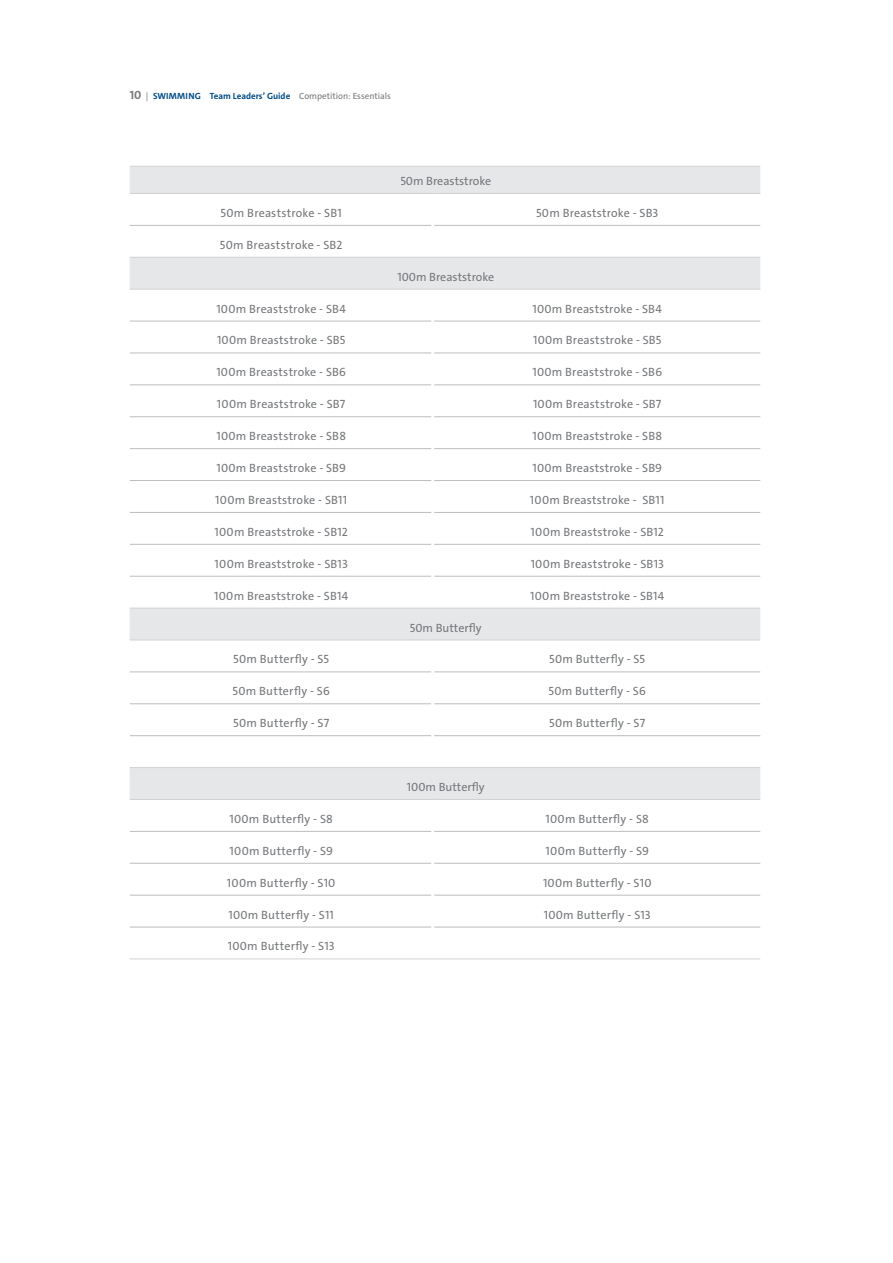
<style>
.page{position:relative;width:893px;height:1263px;background:#fff}
.page>*{position:absolute;margin:0;border:0;box-sizing:border-box;transform-origin:0 0}
.TB-texts-body-copy{font:12px "The Sans Rio 2016";letter-spacing:.015em;color:#76787b}
.TB-aside-subtitle{font:12px "The Sans Rio 2016";color:#76787b}
.t1{font:700 9px "The Sans Rio 2016";color:#004b87}
.s1{font-size:12px;color:#76787b}
.s2{font-weight:400;color:#76787b}
</style>
<div class="page">
<svg style="left:130px;top:167px;width:630px;height:632px"></svg>
<hr style="left:431px;top:194px;width:3px;height:31px;background:#fff">
<hr style="left:431px;top:225px;width:3px;height:32px;background:#fff">
<hr style="left:431px;top:290px;width:3px;height:31px;background:#fff">
<hr style="left:431px;top:321px;width:3px;height:32px;background:#fff">
<hr style="left:431px;top:353px;width:3px;height:32px;background:#fff">
<hr style="left:431px;top:385px;width:3px;height:32px;background:#fff">
<hr style="left:431px;top:417px;width:3px;height:32px;background:#fff">
<hr style="left:431px;top:449px;width:3px;height:31px;background:#fff">
<hr style="left:431px;top:480px;width:3px;height:32px;background:#fff">
<hr style="left:431px;top:512px;width:3px;height:32px;background:#fff">
<hr style="left:431px;top:544px;width:3px;height:32px;background:#fff">
<hr style="left:431px;top:576px;width:3px;height:32px;background:#fff">
<hr style="left:431px;top:640px;width:3px;height:32px;background:#fff">
<hr style="left:431px;top:672px;width:3px;height:32px;background:#fff">
<hr style="left:431px;top:704px;width:3px;height:32px;background:#fff">
<hr style="left:130px;top:225px;width:301px;height:1px;background:#bcbdc0">
<hr style="left:434px;top:225px;width:326px;height:1px;background:#bcbdc0">
<hr style="left:130px;top:353px;width:301px;height:1px;background:#bcbdc0">
<hr style="left:434px;top:353px;width:326px;height:1px;background:#bcbdc0">
<hr style="left:130px;top:416px;width:301px;height:1px;background:#bcbdc0">
<hr style="left:434px;top:416px;width:326px;height:1px;background:#bcbdc0">
<hr style="left:130px;top:480px;width:301px;height:1px;background:#bcbdc0">
<hr style="left:434px;top:480px;width:326px;height:1px;background:#bcbdc0">
<hr style="left:130px;top:544px;width:301px;height:1px;background:#bcbdc0">
<hr style="left:434px;top:544px;width:326px;height:1px;background:#bcbdc0">
<hr style="left:130px;top:671px;width:301px;height:1px;background:#bcbdc0">
<hr style="left:434px;top:671px;width:326px;height:1px;background:#bcbdc0">
<hr style="left:130px;top:735px;width:301px;height:1px;background:#bcbdc0">
<hr style="left:434px;top:735px;width:326px;height:1px;background:#bcbdc0">
<hr style="left:130px;top:863px;width:301px;height:1px;background:#bcbdc0">
<hr style="left:434px;top:863px;width:326px;height:1px;background:#bcbdc0">
<hr style="left:130px;top:927px;width:301px;height:1px;background:#bcbdc0">
<hr style="left:434px;top:927px;width:326px;height:1px;background:#bcbdc0">
<hr style="left:130px;top:321px;width:301px;height:1px;background:#bcbdc0">
<hr style="left:434px;top:321px;width:326px;height:1px;background:#bcbdc0">
<hr style="left:130px;top:384px;width:301px;height:1px;background:#bcbdc0">
<hr style="left:434px;top:384px;width:326px;height:1px;background:#bcbdc0">
<hr style="left:130px;top:448px;width:301px;height:1px;background:#bcbdc0">
<hr style="left:434px;top:448px;width:326px;height:1px;background:#bcbdc0">
<hr style="left:130px;top:512px;width:301px;height:1px;background:#bcbdc0">
<hr style="left:434px;top:512px;width:326px;height:1px;background:#bcbdc0">
<hr style="left:130px;top:576px;width:301px;height:1px;background:#bcbdc0">
<hr style="left:434px;top:576px;width:326px;height:1px;background:#bcbdc0">
<hr style="left:130px;top:703px;width:301px;height:1px;background:#bcbdc0">
<hr style="left:434px;top:703px;width:326px;height:1px;background:#bcbdc0">
<hr style="left:130px;top:831px;width:301px;height:1px;background:#bcbdc0">
<hr style="left:434px;top:831px;width:326px;height:1px;background:#bcbdc0">
<hr style="left:130px;top:895px;width:301px;height:1px;background:#bcbdc0">
<hr style="left:434px;top:895px;width:326px;height:1px;background:#bcbdc0">
<hr style="left:130px;top:166px;width:303px;height:1px;background:#d1d2d4">
<hr style="left:433px;top:166px;width:327px;height:1px;background:#d1d2d4">
<hr style="left:130px;top:193px;width:303px;height:1px;background:#d1d2d4">
<hr style="left:433px;top:193px;width:327px;height:1px;background:#d1d2d4">
<hr style="left:130px;top:257px;width:303px;height:1px;background:#d1d2d4">
<hr style="left:433px;top:257px;width:327px;height:1px;background:#d1d2d4">
<hr style="left:130px;top:289px;width:303px;height:1px;background:#d1d2d4">
<hr style="left:433px;top:289px;width:327px;height:1px;background:#d1d2d4">
<hr style="left:130px;top:608px;width:303px;height:1px;background:#d1d2d4">
<hr style="left:433px;top:608px;width:327px;height:1px;background:#d1d2d4">
<hr style="left:130px;top:640px;width:303px;height:1px;background:#d1d2d4">
<hr style="left:433px;top:640px;width:327px;height:1px;background:#d1d2d4">
<hr style="left:130px;top:767px;width:303px;height:1px;background:#d1d2d4">
<hr style="left:433px;top:767px;width:327px;height:1px;background:#d1d2d4">
<hr style="left:130px;top:799px;width:303px;height:1px;background:#d1d2d4">
<hr style="left:433px;top:799px;width:327px;height:1px;background:#d1d2d4">
<hr style="left:130px;top:958px;width:303px;height:1px;background:#d1d2d4">
<hr style="left:433px;top:958px;width:327px;height:1px;background:#d1d2d4">
<p class="t1" style="left:130px;top:90px;width:263px"><span class="s1">10</span> <span class="s2">|</span> SWIMMING Team Leaders’ Guide <span class="s2">Competition: Essentials</span></p>
<p class="TB-aside-subtitle" style="left:400px;top:173px;width:92px">50m Breaststroke</p>
<p class="TB-texts-body-copy" style="left:221px;top:205px;width:123px">50m Breaststroke - SB1</p>
<p class="TB-texts-body-copy" style="left:536px;top:205px;width:124px">50m Breaststroke - SB3</p>
<p class="TB-texts-body-copy" style="left:220px;top:237px;width:124px">50m Breaststroke - SB2</p>
<p class="TB-aside-subtitle" style="left:397px;top:269px;width:98px">100m Breaststroke</p>
<p class="TB-texts-body-copy" style="left:216px;top:301px;width:131px">100m Breaststroke - SB4</p>
<p class="TB-texts-body-copy" style="left:532px;top:301px;width:131px">100m Breaststroke - SB4</p>
<p class="TB-texts-body-copy" style="left:217px;top:333px;width:130px">100m Breaststroke - SB5</p>
<p class="TB-texts-body-copy" style="left:533px;top:333px;width:130px">100m Breaststroke - SB5</p>
<p class="TB-texts-body-copy" style="left:216px;top:365px;width:131px">100m Breaststroke - SB6</p>
<p class="TB-texts-body-copy" style="left:532px;top:365px;width:131px">100m Breaststroke - SB6</p>
<p class="TB-texts-body-copy" style="left:217px;top:396px;width:130px">100m Breaststroke - SB7</p>
<p class="TB-texts-body-copy" style="left:533px;top:396px;width:130px">100m Breaststroke - SB7</p>
<p class="TB-texts-body-copy" style="left:216px;top:428px;width:131px">100m Breaststroke - SB8</p>
<p class="TB-texts-body-copy" style="left:532px;top:428px;width:131px">100m Breaststroke - SB8</p>
<p class="TB-texts-body-copy" style="left:216px;top:460px;width:131px">100m Breaststroke - SB9</p>
<p class="TB-texts-body-copy" style="left:532px;top:460px;width:131px">100m Breaststroke - SB9</p>
<p class="TB-texts-body-copy" style="left:215px;top:492px;width:133px">100m Breaststroke - SB11</p>
<p class="TB-texts-body-copy" style="left:530px;top:492px;width:136px">100m Breaststroke - SB11</p>
<p class="TB-texts-body-copy" style="left:215px;top:524px;width:135px">100m Breaststroke - SB12</p>
<p class="TB-texts-body-copy" style="left:531px;top:524px;width:135px">100m Breaststroke - SB12</p>
<p class="TB-texts-body-copy" style="left:215px;top:556px;width:135px">100m Breaststroke - SB13</p>
<p class="TB-texts-body-copy" style="left:531px;top:556px;width:135px">100m Breaststroke - SB13</p>
<p class="TB-texts-body-copy" style="left:214px;top:588px;width:136px">100m Breaststroke - SB14</p>
<p class="TB-texts-body-copy" style="left:530px;top:588px;width:136px">100m Breaststroke - SB14</p>
<p class="TB-aside-subtitle" style="left:410px;top:620px;width:73px">50m Butterfly</p>
<p class="TB-texts-body-copy" style="left:233px;top:652px;width:97px">50m Butterfly - S5</p>
<p class="TB-texts-body-copy" style="left:549px;top:652px;width:97px">50m Butterfly - S5</p>
<p class="TB-texts-body-copy" style="left:233px;top:683px;width:99px">50m Butterfly - S6</p>
<p class="TB-texts-body-copy" style="left:549px;top:683px;width:99px">50m Butterfly - S6</p>
<p class="TB-texts-body-copy" style="left:233px;top:715px;width:97px">50m Butterfly - S7</p>
<p class="TB-texts-body-copy" style="left:549px;top:715px;width:97px">50m Butterfly - S7</p>
<p class="TB-aside-subtitle" style="left:407px;top:779px;width:79px">100m Butterfly</p>
<p class="TB-texts-body-copy" style="left:229px;top:811px;width:105px">100m Butterfly - S8</p>
<p class="TB-texts-body-copy" style="left:546px;top:811px;width:105px">100m Butterfly - S8</p>
<p class="TB-texts-body-copy" style="left:230px;top:843px;width:105px">100m Butterfly - S9</p>
<p class="TB-texts-body-copy" style="left:546px;top:843px;width:105px">100m Butterfly - S9</p>
<p class="TB-texts-body-copy" style="left:227px;top:875px;width:110px">100m Butterfly - S10</p>
<p class="TB-texts-body-copy" style="left:543px;top:875px;width:110px">100m Butterfly - S10</p>
<p class="TB-texts-body-copy" style="left:228px;top:907px;width:107px">100m Butterfly - S11</p>
<p class="TB-texts-body-copy" style="left:544px;top:907px;width:108px">100m Butterfly - S13</p>
<p class="TB-texts-body-copy" style="left:228px;top:939px;width:108px">100m Butterfly - S13</p>
</div>
